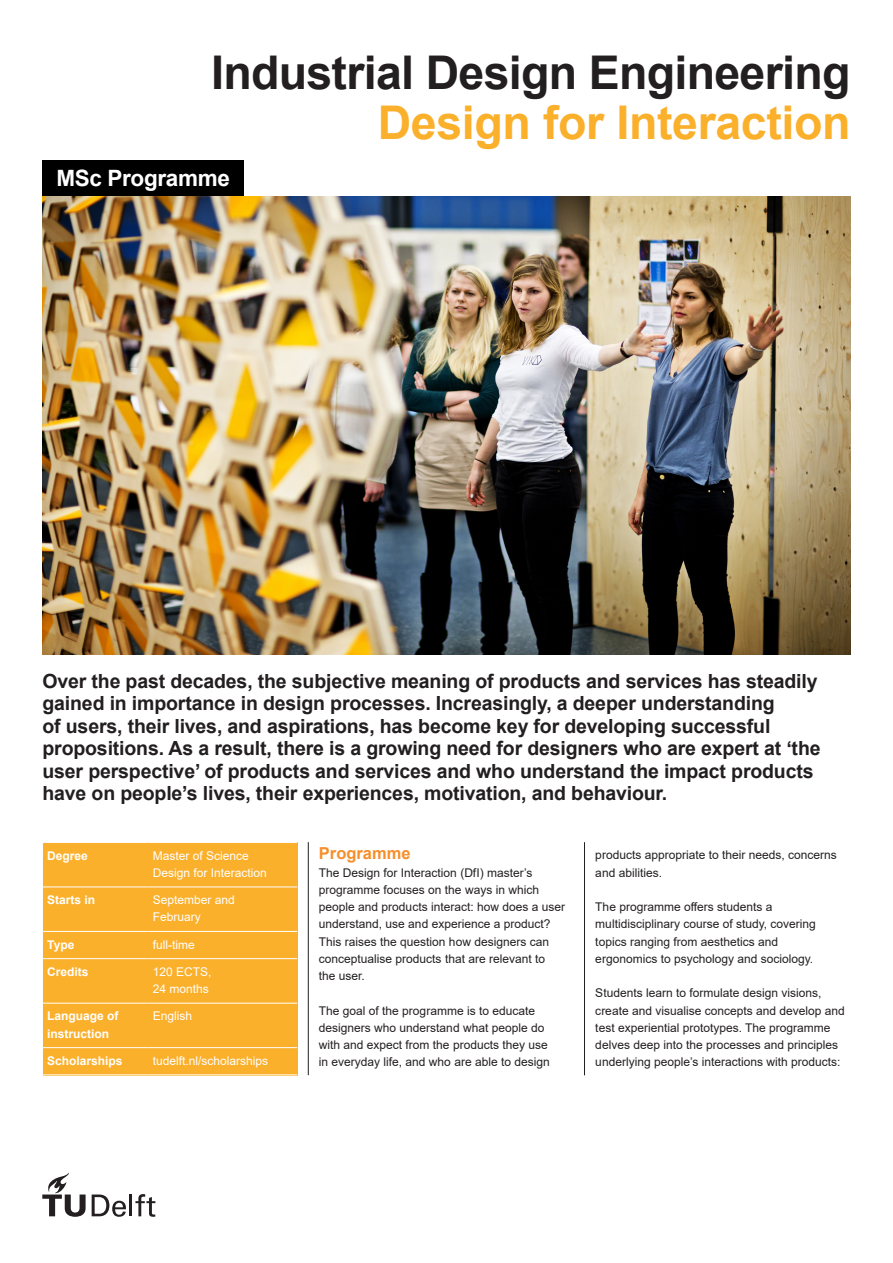
<style>
.page{position:relative;width:893px;height:1263px;background:#fff}
.page>*{position:absolute;margin:0;border:0;box-sizing:border-box;transform-origin:0 0}
.KOP{font:700 46.5px "Arial";letter-spacing:-.015em;color:#231f20}
.Intro{font:700 46.5px "Arial";letter-spacing:-.01em;color:#fbb02c}
.t1{font:700 22.5px "Arial";letter-spacing:-.015em;color:#fff}
.Intro-2{font:700 19.5px/22.5px "Arial";letter-spacing:-.01em;color:#231f20}
.Body{font:700 16.5px "Arial";color:#f68f2b}
.Body-2{font:12px/17.2px "Arial";color:#231f20}
.Body-3{font:12px "Arial";color:#fff}
.t2{font:700 12px "Arial";color:#fff}
</style>
<div class="page">
<hr style="left:129px;top:1194px;width:3px;height:22px;background:#231f20">
<svg style="left:42px;top:1173px;width:44px;height:44px"></svg>
<svg style="left:135px;top:1194px;width:20px;height:23px"></svg>
<svg style="left:92px;top:1194px;width:34px;height:23px"></svg>
<div style="left:43px;top:160px;width:201px;height:36px;background:#000"></div>
<div style="left:43px;top:843px;width:254px;height:231px;background:#fbb02c"></div>
<hr style="left:43px;top:886px;width:105px;height:1px;background:#fff">
<hr style="left:148px;top:886px;width:149px;height:1px;background:#fff">
<hr style="left:43px;top:931px;width:105px;height:1px;background:#fff">
<hr style="left:148px;top:931px;width:149px;height:1px;background:#fff">
<hr style="left:43px;top:958px;width:105px;height:1px;background:#fff">
<hr style="left:148px;top:958px;width:149px;height:1px;background:#fff">
<hr style="left:43px;top:1003px;width:105px;height:1px;background:#fff">
<hr style="left:148px;top:1003px;width:149px;height:1px;background:#fff">
<hr style="left:43px;top:1047px;width:105px;height:1px;background:#fff">
<hr style="left:148px;top:1047px;width:149px;height:1px;background:#fff">
<img style="left:43px;top:196px;width:807px;height:459px">
<hr style="left:584px;top:842px;width:1px;height:233px;background:#231f20">
<hr style="left:308px;top:842px;width:1px;height:233px;background:#231f20">
<p class="KOP" style="left:211px;top:40px;width:641px">Industrial Design Engineering</p>
<p class="Intro" style="left:378px;top:90px;width:474px">Design for Interaction</p>
<p class="t1" style="left:56px;top:163px;width:175px">MSc Programme</p>
<p class="Intro-2" style="left:43px;top:670px;width:780px">Over the past decades, the subjective meaning of products and services has steadily gained in importance in design processes. Increasingly, a deeper understanding<br>of users, their lives, and aspirations, has become key for developing successful propositions. As a result, there is a growing need for designers who are expert at ‘the user perspective’ of products and services and who understand the impact products have on people’s lives, their experiences, motivation, and behaviour.</p>
<p class="t2" style="left:47px;top:847px;width:42px">Degree</p>
<p class="Body-3" style="left:153px;top:847px;width:98px">Master of Science</p>
<p class="Body-3" style="left:153px;top:864px;width:116px">Design for Interaction</p>
<p class="t2" style="left:47px;top:891px;width:50px">Starts in</p>
<p class="Body-3" style="left:153px;top:892px;width:84px">September and</p>
<p class="Body-3" style="left:153px;top:909px;width:50px">February</p>
<p class="t2" style="left:47px;top:936px;width:29px">Type</p>
<p class="Body-3" style="left:153px;top:936px;width:43px">full-time</p>
<p class="t2" style="left:47px;top:963px;width:43px">Credits</p>
<p class="Body-3" style="left:153px;top:963px;width:60px">120 ECTS,</p>
<p class="Body-3" style="left:153px;top:981px;width:58px">24 months</p>
<p class="t2" style="left:47px;top:1008px;width:73px">Language of</p>
<p class="t2" style="left:47px;top:1025px;width:64px">instruction</p>
<p class="Body-3" style="left:153px;top:1008px;width:41px">English</p>
<p class="t2" style="left:47px;top:1052px;width:77px">Scholarships</p>
<p class="Body-3" style="left:153px;top:1052px;width:117px">tudelft.nl/scholarships</p>
<p class="Body" style="left:319px;top:842px;width:93px">Programme</p>
<p class="Body-2" style="left:319px;top:864px;width:248px">The Design for Interaction (DfI) master’s programme focuses on the ways in which people and products interact: how does a user understand, use and experience a product?<br>This raises the question how designers can conceptualise products that are relevant to</p>
<p class="Body-2" style="left:319px;top:967px;width:48px">the user.</p>
<p class="Body-2" style="left:319px;top:1002px;width:232px">The goal of the programme is to educate designers who understand what people do with and expect from the products they use in everyday life, and who are able to design</p>
<p class="Body-2" style="left:595px;top:846px;width:243px">products appropriate to their needs, concerns and abilities.</p>
<p class="Body-2" style="left:595px;top:898px;width:222px">The programme offers students a multidisciplinary course of study, covering</p>
<p class="Body-2" style="left:595px;top:933px;width:184px">topics ranging from aesthetics and</p>
<p class="Body-2" style="left:595px;top:950px;width:219px">ergonomics to psychology and sociology.</p>
<p class="Body-2" style="left:595px;top:984px;width:251px">Students learn to formulate design visions, create and visualise concepts and develop and test experiential prototypes. The programme delves deep into the processes and principles underlying people’s interactions with products:</p>
</div>
